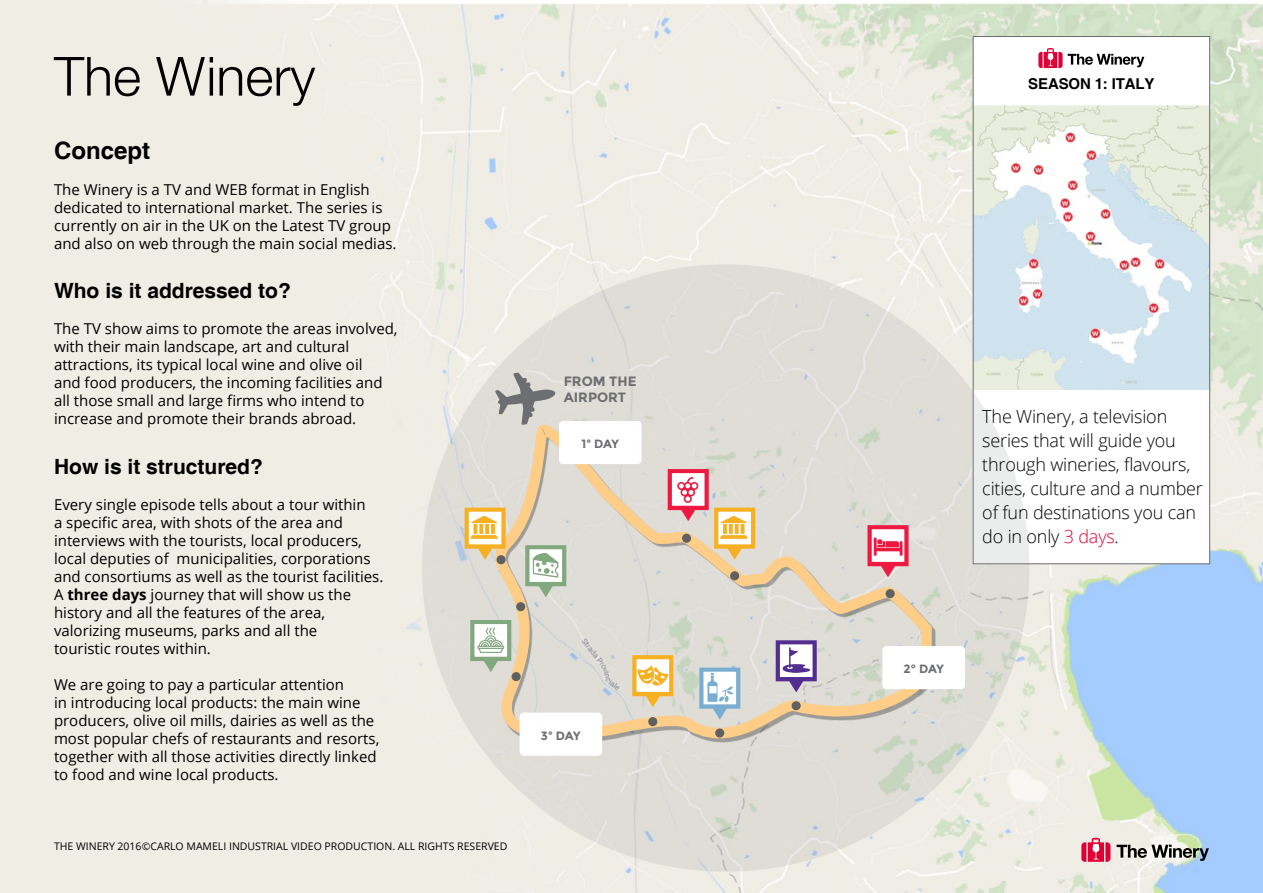
<style>
.page{position:relative;width:1263px;height:893px;background:#fff}
.page>*{position:absolute;margin:0;border:0;box-sizing:border-box;transform-origin:0 0}
.t1{font:300 54px "Helvetica Neue";color:#000}
.t2{font:700 24px "Helvetica";color:#000}
.t3{font:700 21px "Helvetica";color:#000}
.t4{font:300 18px/24px "Open Sans";letter-spacing:-.01em;color:#000}
.t5{font:15px/18px "Open Sans";color:#000}
.t6{font:700 15px "Helvetica";letter-spacing:-.01em;color:#000}
.t7{font:700 13.5px/16.2px "Montserrat";color:#6d6e71}
.t8{font:700 12px "Montserrat";letter-spacing:-.05em;color:#6d6e71}
.t9{font:10.5px "Open Sans";color:#000}
.s1{font-weight:700}
.s2{color:#e00036}
</style>
<div class="page">
<img style="left:0;top:0;width:1263px;height:892px">
<div style="left:973px;top:37px;width:237px;height:527px;background:#fff"></div>
<img style="left:975px;top:106px;width:233px;height:284px">
<div style="left:973px;top:36px;width:237px;height:528px;border:1px solid #6b6c6f"></div>
<svg style="left:422px;top:264px;width:607px;height:608px;background:#deddd7"></svg>
<svg style="left:479px;top:420px;width:464px;height:335px;background:#dfd9ce"></svg>
<div style="left:559px;top:421px;width:83px;height:43px;background:#fff;border-radius:4px"></div>
<svg style="left:495px;top:373px;width:60px;height:52px;background:#bab9b6"></svg>
<svg style="left:1116px;top:845px;width:93px;height:16px"></svg>
<svg style="left:1081px;top:838px;width:29px;height:24px"></svg>
<div style="left:730px;top:571px;width:9px;height:9px;background:#5f6062;border-radius:50%"></div>
<div style="left:885px;top:589px;width:10px;height:9px;background:#5f6062;border-radius:50%"></div>
<div style="left:715px;top:728px;width:9px;height:9px;background:#5f6062;border-radius:50%"></div>
<div style="left:792px;top:701px;width:9px;height:9px;background:#5f6062;border-radius:50%"></div>
<div style="left:512px;top:672px;width:9px;height:9px;background:#5f6062;border-radius:50%"></div>
<div style="left:648px;top:717px;width:9px;height:9px;background:#5f6062;border-radius:50%"></div>
<div style="left:882px;top:646px;width:83px;height:43px;background:#fff;border-radius:4px"></div>
<div style="left:520px;top:713px;width:82px;height:43px;background:#fff;border-radius:4px"></div>
<div style="left:496px;top:555px;width:10px;height:9px;background:#5f6062;border-radius:50%"></div>
<div style="left:516px;top:602px;width:9px;height:9px;background:#5f6062;border-radius:50%"></div>
<svg style="left:470px;top:620px;width:41px;height:52px"></svg>
<svg style="left:699px;top:668px;width:41px;height:52px"></svg>
<svg style="left:632px;top:655px;width:41px;height:52px"></svg>
<svg style="left:776px;top:640px;width:41px;height:52px"></svg>
<svg style="left:465px;top:508px;width:41px;height:52px"></svg>
<svg style="left:525px;top:545px;width:41px;height:52px"></svg>
<svg style="left:867px;top:525px;width:41px;height:52px"></svg>
<svg style="left:668px;top:469px;width:87px;height:91px"></svg>
<svg style="left:1068px;top:54px;width:76px;height:13px"></svg>
<svg style="left:1038px;top:48px;width:24px;height:20px"></svg>
<h1 class="t1" style="left:54px;top:33px;width:263px">The Winery</h1>
<h2 class="t2" style="left:54px;top:136px;width:97px">Concept</h2>
<p class="t5" style="left:54px;top:180px;width:344px">The Winery is a TV and WEB format in English dedicated to international market. The series is currently on air in the UK on the Latest TV group and also on web through the main social medias.</p>
<h3 class="t3" style="left:54px;top:278px;width:238px">Who is it addressed to?</h3>
<p class="t5" style="left:54px;top:319px;width:345px">The TV show aims to promote the areas involved, with their main landscape, art and cultural attractions, its typical local wine and olive oil<br>and food producers, the incoming facilities and all those small and large firms who intend to increase and promote their brands abroad.</p>
<h3 class="t3" style="left:54px;top:453px;width:210px">How is it structured?</h3>
<p class="t5" style="left:54px;top:495px;width:331px">Every single episode tells about a tour within<br>a specific area, with shots of the area and interviews with the tourists, local producers, local deputies of municipalities, corporations and consortiums as well as the tourist facilities.<br>A <span class="s1">three days</span> journey that will show us the history and all the features of the area, valorizing museums, parks and all the<br>touristic routes within.</p>
<p class="t5" style="left:54px;top:675px;width:327px">We are going to pay a particular attention<br>in introducing local products: the main wine producers, olive oil mills, dairies as well as the most popular chefs of restaurants and resorts, together with all those activities directly linked to food and wine local products.</p>
<p class="t9" style="left:54px;top:839px;width:389px">THE WINERY 2016©CARLO MAMELI INDUSTRIAL VIDEO PRODUCTION. All rights</p>
<p class="t9" style="left:457px;top:839px;width:8px">reserved</p>
<p class="t7" style="left:564px;top:373px;width:74px">FROM THE<br>AIRPORT</p>
<p class="t8" style="left:581px;top:437px;width:39px">1º DAY</p>
<p class="t8" style="left:541px;top:729px;width:41px">3º DAY</p>
<p class="t6" style="left:1028px;top:75px;width:128px">SEASON 1: ITALY</p>
<p class="t4" style="left:982px;top:404px;width:222px">The Winery, a television series that will guide you through wineries, flavours, cities, culture and a number of fun destinations you can do in only <span class="s2">3 days</span>.</p>
<p class="t8" style="left:903px;top:662px;width:42px">2° DAY</p>
</div>
